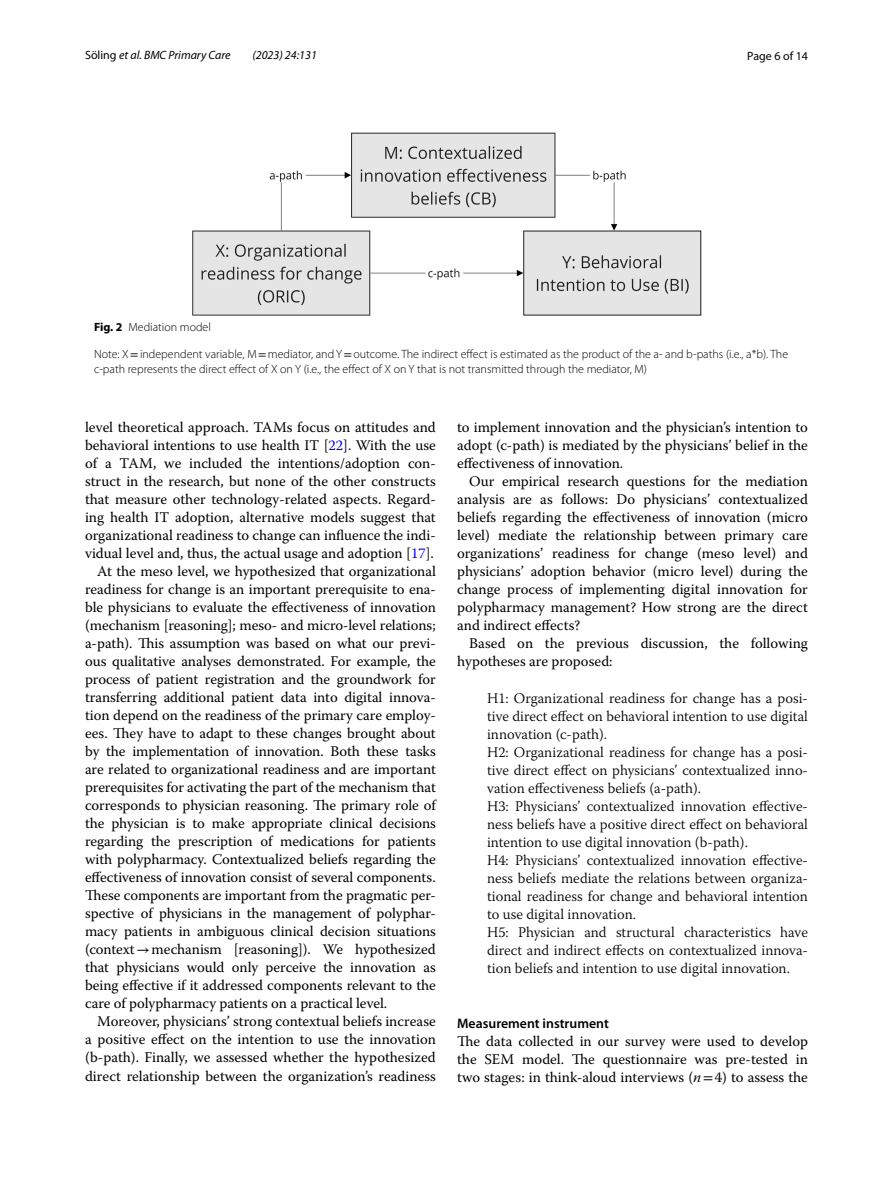
<style>
.page{position:relative;width:893px;height:1187px;background:#fff}
.page>*{position:absolute;margin:0;border:0;box-sizing:border-box;transform-origin:0 0}
.t1{font:14.7px/18px "Warnock Pro";letter-spacing:-.005em;color:#000;text-align:justify}
.t2{font:300 14.7px/18px "Warnock Pro";color:#000}
.t3{font:600 13.8px "Myriad Pro";color:#000}
.t4{font:300 12px/15px "Myriad Pro";color:#000}
.t5{font:italic 12px "Myriad Pro";color:#000}
.t6{font:12px "Myriad Pro";color:#000}
.s1{font-style:normal}
.s2{font-weight:700}
.s3{font-family:"STIX";font-weight:400}
.s4{color:#00f}
.s5{font-family:"STIX"}
.s6{font-style:italic}
</style>
<div class="page">
<img style="left:192px;top:133px;width:510px;height:183px">
<p class="t5" style="left:85px;top:48px;width:147px"><span class="s1">Söling</span> et al. BMC Primary Care</p>
<p class="t5" style="left:252px;top:48px;width:66px">(2023) 24:131</p>
<p class="t6" style="left:747px;top:48px;width:62px">Page 6 of 14</p>
<p class="t4" style="left:94px;top:320px;width:118px"><span class="s2">Fig. 2</span> Mediation model</p>
<p class="t4" style="left:94px;top:347px;width:696px">Note: X<span class="s3">=</span>independent variable, M<span class="s3">=</span>mediator, and Y<span class="s3">=</span>outcome. The indirect effect is estimated as the product of the a- and b-paths (i.e., a*b). The c-path represents the direct effect of X on Y (i.e., the effect of X on Y that is not transmitted through the mediator, M)</p>
<p class="t1" style="left:85px;top:418px;width:352px">level theoretical approach. TAMs focus on attitudes and</p>
<p class="t1" style="left:85px;top:436px;width:352px">behavioral intentions to use health IT [<span class="s4">22</span>]. With the use</p>
<p class="t1" style="left:85px;top:454px;width:352px">of a TAM, we included the intentions/adoption con-</p>
<p class="t1" style="left:85px;top:472px;width:352px">struct in the research, but none of the other constructs</p>
<p class="t1" style="left:85px;top:490px;width:352px">that measure other technology-related aspects. Regard-</p>
<p class="t1" style="left:85px;top:508px;width:352px">ing health IT adoption, alternative models suggest that</p>
<p class="t1" style="left:85px;top:526px;width:352px">organizational readiness to change can influence the indi-</p>
<p class="t1" style="left:85px;top:544px;width:350px">vidual level and, thus, the actual usage and adoption [<span class="s4">17</span>].</p>
<p class="t1" style="left:97px;top:562px;width:340px">At the meso level, we hypothesized that organizational</p>
<p class="t1" style="left:85px;top:580px;width:352px">readiness for change is an important prerequisite to ena-</p>
<p class="t1" style="left:85px;top:598px;width:352px">ble physicians to evaluate the effectiveness of innovation</p>
<p class="t1" style="left:85px;top:616px;width:352px">(mechanism [reasoning]; meso- and micro-level relations;</p>
<p class="t1" style="left:85px;top:634px;width:352px">a-path). This assumption was based on what our previ-</p>
<p class="t1" style="left:85px;top:652px;width:352px">ous qualitative analyses demonstrated. For example, the</p>
<p class="t1" style="left:85px;top:670px;width:352px">process of patient registration and the groundwork for</p>
<p class="t1" style="left:85px;top:688px;width:352px">transferring additional patient data into digital innova-</p>
<p class="t1" style="left:85px;top:706px;width:352px">tion depend on the readiness of the primary care employ-</p>
<p class="t1" style="left:85px;top:724px;width:352px">ees. They have to adapt to these changes brought about</p>
<p class="t1" style="left:85px;top:742px;width:352px">by the implementation of innovation. Both these tasks</p>
<p class="t1" style="left:85px;top:760px;width:352px">are related to organizational readiness and are important</p>
<p class="t1" style="left:85px;top:778px;width:352px">prerequisites for activating the part of the mechanism that</p>
<p class="t1" style="left:85px;top:796px;width:352px">corresponds to physician reasoning. The primary role of</p>
<p class="t1" style="left:85px;top:814px;width:352px">the physician is to make appropriate clinical decisions</p>
<p class="t1" style="left:85px;top:832px;width:352px">regarding the prescription of medications for patients</p>
<p class="t1" style="left:85px;top:850px;width:352px">with polypharmacy. Contextualized beliefs regarding the</p>
<p class="t1" style="left:85px;top:868px;width:352px">effectiveness of innovation consist of several components.</p>
<p class="t1" style="left:85px;top:886px;width:352px">These components are important from the pragmatic per-</p>
<p class="t1" style="left:85px;top:904px;width:352px">spective of physicians in the management of polyphar-</p>
<p class="t1" style="left:85px;top:922px;width:352px">macy patients in ambiguous clinical decision situations</p>
<p class="t1" style="left:85px;top:940px;width:352px">(context<span class="s5">→</span>mechanism [reasoning]). We hypothesized</p>
<p class="t1" style="left:85px;top:958px;width:352px">that physicians would only perceive the innovation as</p>
<p class="t1" style="left:85px;top:976px;width:352px">being effective if it addressed components relevant to the</p>
<p class="t1" style="left:85px;top:994px;width:304px">care of polypharmacy patients on a practical level.</p>
<p class="t1" style="left:97px;top:1012px;width:340px">Moreover, physicians’ strong contextual beliefs increase</p>
<p class="t1" style="left:85px;top:1030px;width:352px">a positive effect on the intention to use the innovation</p>
<p class="t1" style="left:85px;top:1048px;width:352px">(b-path). Finally, we assessed whether the hypothesized</p>
<p class="t1" style="left:85px;top:1066px;width:352px">direct relationship between the organization’s readiness</p>
<p class="t1" style="left:457px;top:418px;width:352px">to implement innovation and the physician’s intention to adopt (c-path) is mediated by the physicians’ belief in the effectiveness of innovation.</p>
<p class="t1" style="left:457px;top:472px;width:352px;text-indent:12px">Our empirical research questions for the mediation analysis are as follows: Do physicians’ contextualized beliefs regarding the effectiveness of innovation (micro level) mediate the relationship between primary care organizations’ readiness for change (meso level) and physicians’ adoption behavior (micro level) during the change process of implementing digital innovation for polypharmacy management? How strong are the direct and indirect effects?</p>
<p class="t1" style="left:457px;top:634px;width:352px;text-indent:12px">Based on the previous discussion, the following hypotheses are proposed:</p>
<p class="t2" style="left:487px;top:688px;width:322px">H1: Organizational readiness for change has a posi&shy;tive direct effect on behavioral intention to use digital innovation (c-path).<br>H2: Organizational readiness for change has a posi&shy;tive direct effect on physicians’ contextualized inno&shy;vation effectiveness beliefs (a-path).<br>H3: Physicians’ contextualized innovation effective&shy;ness beliefs have a positive direct effect on behavioral intention to use digital innovation (b-path).<br>H4: Physicians’ contextualized innovation effective&shy;ness beliefs mediate the relations between organiza&shy;tional readiness for change and behavioral intention to use digital innovation.<br>H5: Physician and structural characteristics have direct and indirect effects on contextualized innova&shy;tion beliefs and intention to use digital innovation.</p>
<p class="t3" style="left:457px;top:1014px;width:153px">Measurement instrument</p>
<p class="t1" style="left:457px;top:1031px;width:352px">The data collected in our survey were used to develop the SEM model. The questionnaire was pre-tested in two stages: in think-aloud interviews (<span class="s6">n</span><span class="s5">=</span>4) to assess the</p>
</div>
